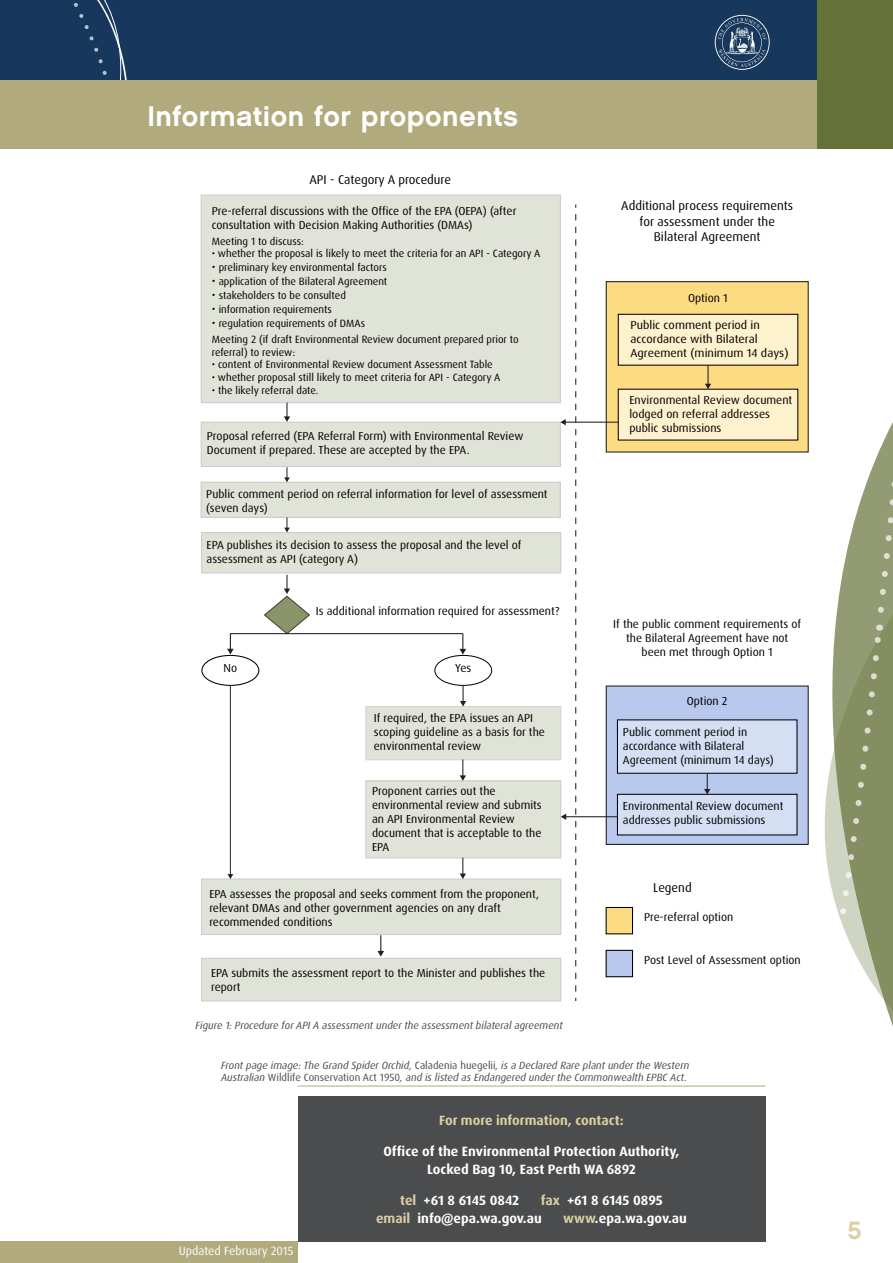
<style>
.page{position:relative;width:893px;height:1263px;background:#fff}
.page>*{position:absolute;margin:0;border:0;box-sizing:border-box;transform-origin:0 0}
.H_main_factsheet{font:28.5px "Chalet New York Nineteen Sixty";letter-spacing:.02em;color:#fff}
.t1{font:25.05px "Chalet New York Nineteen Sixty";color:#dccfa3}
.t2{font:700 13.5px/18px "Dax OT";color:#fff;text-align:center}
.t3{font:700 13.5px "Dax OT";color:#dccfa3}
.t4{font:12.6px/15.1px "Dax OT";color:#000;text-align:center}
.t5{font:12px "Dax OT";color:#fff}
.t6{font:11.55px/14px "Dax OT";color:#000}
.t7{font:11.55px/14px "Dax OT";color:#000;scale:1.04 1}
.t8{font:10.5px/15.9px "Dax OT";color:#000}
.t9{font:italic 10.5px/12px "Dax OT";color:#4b4c4d}
.s1{font-size:11.55px}
.s2{font-style:normal}
.s3{color:#dccfa3}
</style>
<div class="page">
<div style="left:0;top:0;width:893px;height:141px;background:#17375c"></div>
<svg style="left:74px;top:0;width:131px;height:518px"></svg>
<div style="left:0;top:80px;width:893px;height:69px;background:#b1aa7d"></div>
<div style="left:818px;top:0;width:75px;height:149px;background:#647137"></div>
<svg style="left:715px;top:15px;width:55px;height:55px"></svg>
<div style="left:0;top:1242px;width:298px;height:21px;background:#b1aa7d"></div>
<div style="left:298px;top:1096px;width:467px;height:146px;background:#4b4c4d"></div>
<hr style="left:298px;top:1086px;width:467px;height:1px;background:#b1aa7d">
<hr style="left:230px;top:685px;width:1px;height:190px;background:#231f20">
<svg style="left:228px;top:874px;width:5px;height:4px"></svg>
<div style="left:434px;top:655px;width:58px;height:31px;border:1px solid #000;border-radius:50%"></div>
<div style="left:201px;top:655px;width:58px;height:31px;border:1px solid #000;border-radius:50%"></div>
<div style="left:366px;top:706px;width:195px;height:54px;background:#e0e3d7"></div>
<div style="left:366px;top:781px;width:195px;height:77px;background:#e0e3d7"></div>
<div style="left:202px;top:879px;width:359px;height:55px;background:#e0e3d7"></div>
<div style="left:202px;top:958px;width:359px;height:43px;background:#e0e3d7"></div>
<hr style="left:230px;top:633px;width:233px;height:1px;background:#231f20">
<svg style="left:460px;top:685px;width:6px;height:21px"></svg>
<div style="left:201px;top:195px;width:359px;height:208px;background:#e0e3d7"></div>
<div style="left:201px;top:422px;width:359px;height:44px;background:#e0e3d7"></div>
<div style="left:201px;top:482px;width:359px;height:35px;background:#e0e3d7"></div>
<div style="left:202px;top:533px;width:359px;height:40px;background:#e0e3d7"></div>
<svg style="left:227px;top:634px;width:7px;height:20px"></svg>
<svg style="left:460px;top:760px;width:6px;height:21px"></svg>
<svg style="left:460px;top:858px;width:6px;height:21px"></svg>
<svg style="left:377px;top:935px;width:7px;height:22px"></svg>
<svg style="left:284px;top:403px;width:6px;height:19px"></svg>
<svg style="left:284px;top:467px;width:6px;height:15px"></svg>
<svg style="left:284px;top:517px;width:6px;height:15px"></svg>
<svg style="left:264px;top:575px;width:46px;height:59px"></svg>
<svg style="left:460px;top:634px;width:6px;height:21px"></svg>
<svg style="left:575px;top:214px;width:1px;height:787px"></svg>
<div style="left:606px;top:907px;width:26px;height:27px;background:#fddb82"></div>
<div style="left:606px;top:907px;width:27px;height:27px;border:1px solid #000"></div>
<div style="left:606px;top:950px;width:26px;height:27px;background:#b8c9ed"></div>
<div style="left:606px;top:950px;width:27px;height:27px;border:1px solid #000"></div>
<div style="left:606px;top:282px;width:202px;height:170px;background:#fddb82"></div>
<div style="left:606px;top:281px;width:203px;height:171px;border:1px solid #231f20"></div>
<div style="left:618px;top:314px;width:180px;height:51px;background:#fef1cd"></div>
<div style="left:618px;top:314px;width:180px;height:52px;border:1px solid #000"></div>
<div style="left:618px;top:389px;width:180px;height:51px;background:#fef1cd"></div>
<hr style="left:707px;top:365px;width:2px;height:20px;background:#231f20">
<svg style="left:705px;top:384px;width:6px;height:5px"></svg>
<div style="left:606px;top:686px;width:202px;height:158px;background:#b8c9ed"></div>
<div style="left:606px;top:685px;width:203px;height:160px;border:1px solid #231f20"></div>
<div style="left:617px;top:720px;width:180px;height:53px;background:#d4dff4"></div>
<div style="left:617px;top:719px;width:180px;height:55px;border:1px solid #000"></div>
<div style="left:617px;top:794px;width:180px;height:41px;background:#d4dff4"></div>
<div style="left:617px;top:794px;width:180px;height:41px;border:1px solid #000"></div>
<svg style="left:704px;top:774px;width:6px;height:20px"></svg>
<hr style="left:565px;top:422px;width:53px;height:1px;background:#231f20">
<svg style="left:560px;top:419px;width:6px;height:6px"></svg>
<hr style="left:565px;top:816px;width:52px;height:1px;background:#231f20">
<svg style="left:561px;top:813px;width:5px;height:7px"></svg>
<svg style="left:748px;top:685px;width:61px;height:557px"></svg>
<svg style="left:824px;top:422px;width:69px;height:605px"></svg>
<p class="H_main_factsheet" style="left:147px;top:98px;width:372px">Information for proponents</p>
<p class="t4" style="left:309px;top:172px;width:143px">API - Category A procedure</p>
<p class="t6" style="left:212px;top:204px;width:306px">Pre-referral discussions with the Office of the EPA (OEPA) (after consultation with Decision Making Authorities (DMAs)</p>
<p class="t8" style="left:212px;top:233px;width:94px">Meeting 1 to discuss:</p>
<p class="t8" style="left:212px;top:246px;width:330px">• whether the proposal is likely to meet the criteria for an API - Category A</p>
<p class="t8" style="left:212px;top:260px;width:177px"><span class="s1">•</span> preliminary key environmental factors</p>
<p class="t8" style="left:212px;top:274px;width:177px"><span class="s1">•</span> application of the Bilateral Agreement</p>
<p class="t8" style="left:212px;top:288px;width:136px"><span class="s1">•</span> stakeholders to be consulted</p>
<p class="t8" style="left:212px;top:302px;width:122px"><span class="s1">•</span> information requirements</p>
<p class="t8" style="left:212px;top:316px;width:308px"><span class="s1">•</span> regulation requirements of DMAs<br>Meeting 2 (if draft Environmental Review document prepared prior to</p>
<p class="t8" style="left:212px;top:344px;width:85px">referral) to review:</p>
<p class="t8" style="left:212px;top:357px;width:283px">• content of Environmental Review document Assessment Table</p>
<p class="t8" style="left:212px;top:369px;width:290px">• whether proposal still likely to meet criteria for API - Category A</p>
<p class="t8" style="left:212px;top:382px;width:108px">• the likely referral date.</p>
<p class="t6" style="left:207px;top:429px;width:318px">Proposal referred (EPA Referral Form) with Environmental Review<br>Document if prepared. These are accepted by the EPA.</p>
<p class="t6" style="left:206px;top:487px;width:343px">Public comment period on referral information for level of assessment (seven days)</p>
<p class="t6" style="left:207px;top:538px;width:316px">EPA publishes its decision to assess the proposal and the level of assessment as API (category A)</p>
<p class="t6" style="left:316px;top:604px;width:245px">Is additional information required for assessment?</p>
<p class="t6" style="left:224px;top:661px;width:15px">No</p>
<p class="t6" style="left:455px;top:661px;width:18px">Yes</p>
<p class="t6" style="left:374px;top:711px;width:173px">If required, the EPA issues an API scoping guideline as a basis for the environmental review</p>
<p class="t6" style="left:372px;top:784px;width:171px">Proponent carries out the environmental review and submits an API Environmental Review document that is acceptable to the<br>EPA</p>
<p class="t6" style="left:209px;top:887px;width:331px">EPA assesses the proposal and seeks comment from the proponent, relevant DMAs and other government agencies on any draft recommended conditions</p>
<p class="t6" style="left:211px;top:966px;width:336px">EPA submits the assessment report to the Minister and publishes the report</p>
<p class="t9" style="left:196px;top:1019px;width:369px">Figure 1: Procedure for API A assessment under the assessment bilateral agreement</p>
<p class="t4" style="left:621px;top:199px;width:173px">Additional process requirements for assessment under the<br>Bilateral Agreement</p>
<p class="t6" style="left:688px;top:291px;width:41px">Option 1</p>
<p class="t7" style="left:630px;top:318px;width:153px">Public comment period in accordance with Bilateral<br>Agreement (minimum 14 days)</p>
<p class="t6" style="left:629px;top:393px;width:164px">Environmental Review document lodged on referral addresses public submissions</p>
<p class="t6" style="left:613px;top:617px;width:189px;text-align:center">If the public comment requirements of the Bilateral Agreement have not been met through Option 1</p>
<p class="t6" style="left:687px;top:694px;width:42px">Option 2</p>
<p class="t6" style="left:623px;top:725px;width:152px">Public comment period in accordance with Bilateral<br>Agreement (minimum 14 days)</p>
<p class="t6" style="left:623px;top:799px;width:162px">Environmental Review document addresses public submissions</p>
<p class="t4" style="left:653px;top:881px;width:40px">Legend</p>
<p class="t6" style="left:644px;top:910px;width:91px">Pre-referral option</p>
<p class="t6" style="left:644px;top:953px;width:158px">Post Level of Assessment option</p>
<p class="t9" style="left:221px;top:1060px;width:470px">Front page image: The Grand Spider Orchid, <span class="s2">Caladenia huegelii</span>, is a Declared Rare plant under the Western<br>Australian <span class="s2">Wildlife Conservation Act 1950</span>, and is listed as Endangered under the Commonwealth EPBC Act.</p>
<p class="t5" style="left:179px;top:1243px;width:116px">Updated February 2015</p>
<p class="t3" style="left:439px;top:1112px;width:186px">For more information, contact:</p>
<p class="t2" style="left:384px;top:1142px;width:297px">Office of the Environmental Protection Authority,<br>Locked Bag 10, East Perth WA 6892</p>
<p class="t2" style="left:400px;top:1191px;width:121px"><span class="s3">tel</span> +61 8 6145 0842</p>
<p class="t2" style="left:376px;top:1191px;width:288px;text-align:left;text-indent:165px"><span class="s3">fax</span> +61 8 6145 0895 <span class="s3">email</span> info@epa.wa.gov.au</p>
<p class="t2" style="left:563px;top:1209px;width:125px"><span class="s3">www</span>.epa.wa.gov.au</p>
<h2 class="t1" style="left:848px;top:1215px;width:15px">5</h2>
</div>
